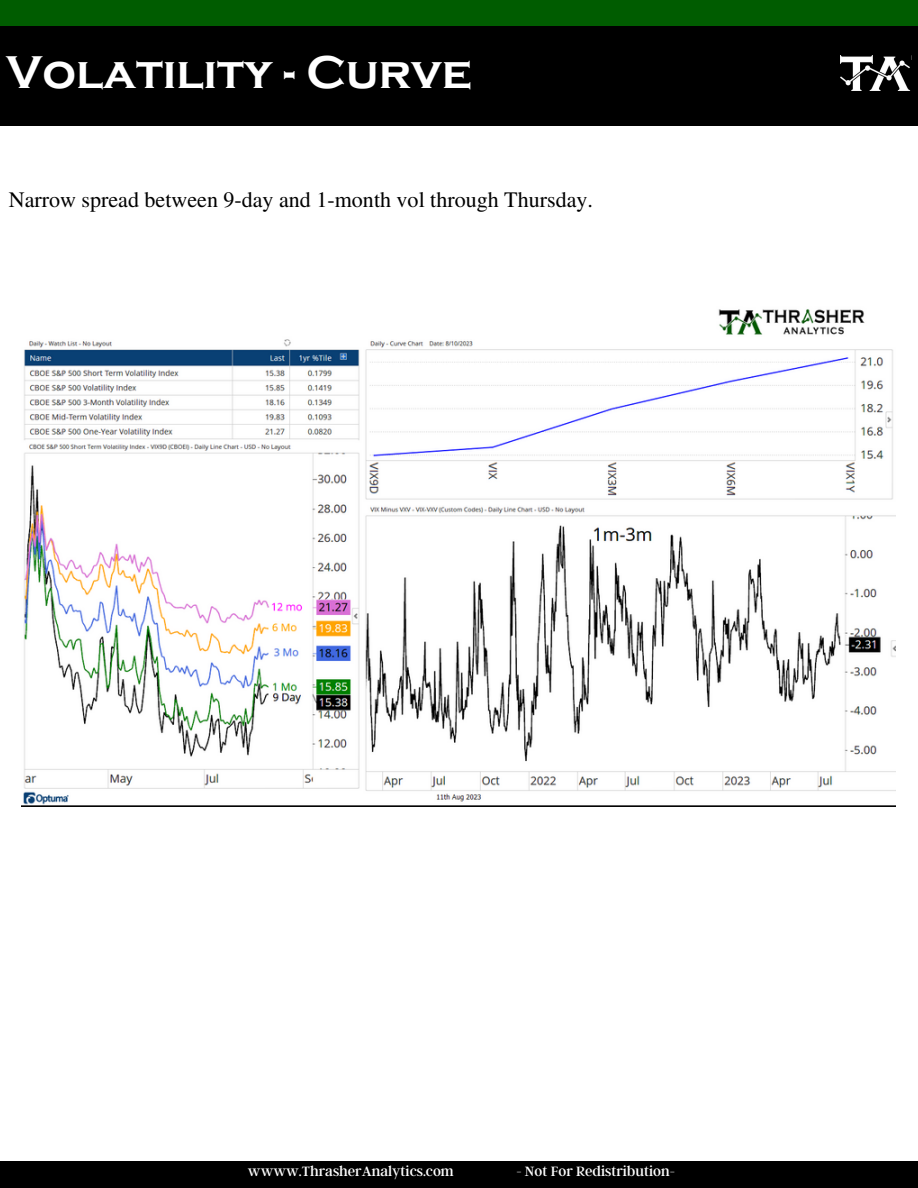
<style>
.page{position:relative;width:918px;height:1188px;background:#fff}
.page>*{position:absolute;margin:0;border:0;box-sizing:border-box;transform-origin:0 0}
.t1{font:700 47.25px "Copperplate Gothic";color:#fff}
.t2{font:22.05px "Te X Gyre Termes";color:#000}
.t3{font:15px "Argent CF";color:#fff}
</style>
<div class="page">
<div style="left:0;top:0;width:918px;height:27px;background:#005c00"></div>
<div style="left:0;top:1162px;width:918px;height:26px;background:#000"></div>
<div style="left:0;top:26px;width:918px;height:100px;background:#000"></div>
<img style="left:840px;top:56px;width:71px;height:35px">
<img style="left:22px;top:309px;width:874px;height:497px">
<p class="t1" style="left:6px;top:46px;width:467px">Volatility - Curve</p>
<p class="t2" style="left:9px;top:183px;width:586px">Narrow spread between 9-day and 1-month vol through Thursday.</p>
<p class="t3" style="left:248px;top:1161px;width:207px">wwww.ThrasherAnalytics.com</p>
<p class="t3" style="left:516px;top:1161px;width:160px">- Not For Redistribution-</p>
</div>
